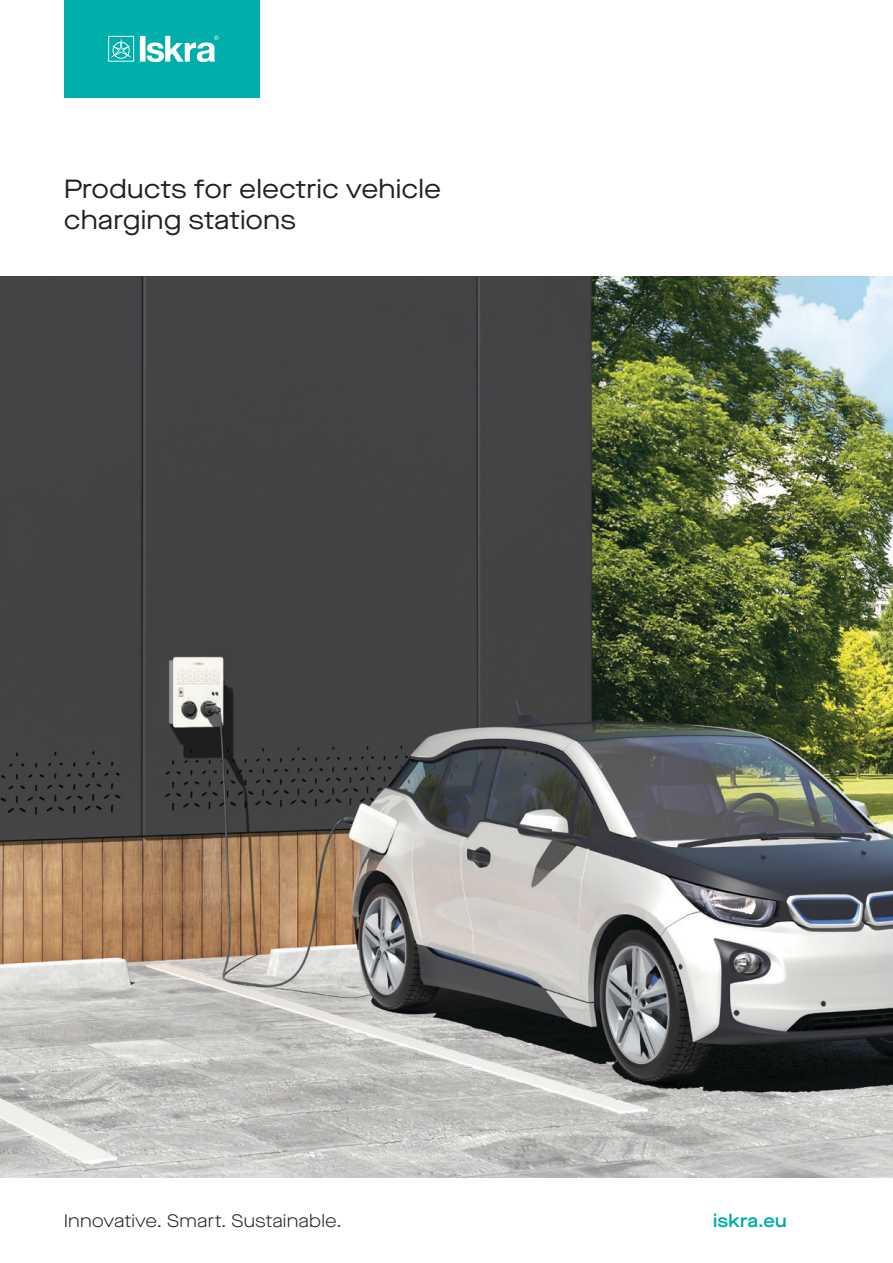
<style>
.page{position:relative;width:893px;height:1263px;background:#fff}
.page>*{position:absolute;margin:0;border:0;box-sizing:border-box;transform-origin:0 0}
.t1{font:expanded 26.25px "Maison Neue";color:#231f20}
.t2{font:300 expanded 18px "Maison Neue";letter-spacing:.005em;color:#231f20}
.t3{font:600 expanded 18px "Maison Neue";letter-spacing:.005em;color:#00aeab}
</style>
<div class="page">
<div style="left:64px;top:0;width:195px;height:98px;background:#00aeab"></div>
<svg style="left:108px;top:36px;width:111px;height:26px"></svg>
<img style="left:0;top:276px;width:893px;height:902px">
<p class="t1" style="left:64px;top:171px;width:379px">Products for electric vehicle</p>
<p class="t1" style="left:64px;top:203px;width:234px">charging stations</p>
<p class="t2" style="left:64px;top:1209px;width:280px">Innovative. Smart. Sustainable.</p>
<p class="t3" style="left:713px;top:1208px;width:75px">iskra.eu</p>
</div>
